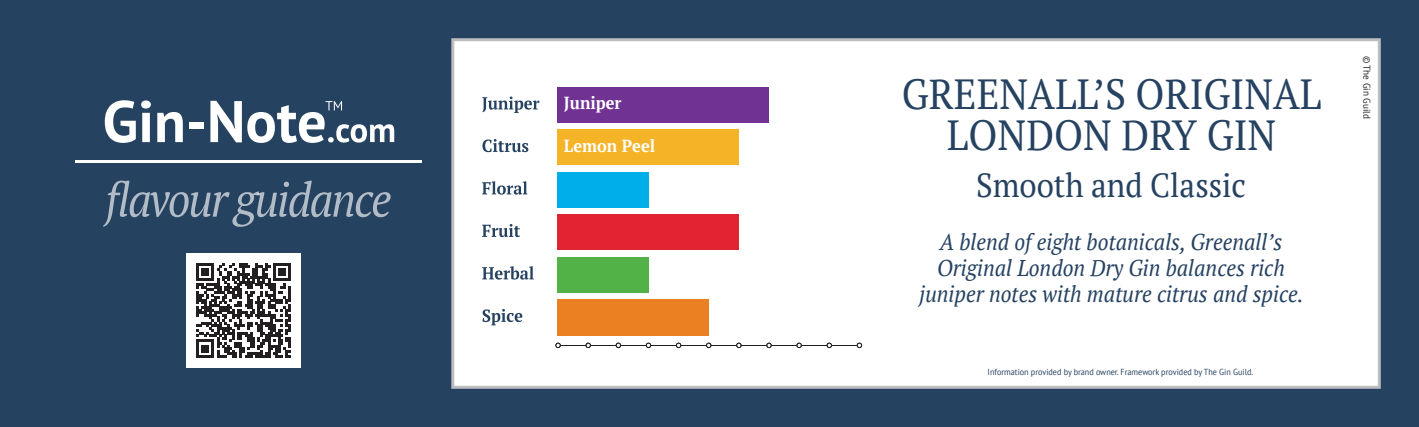
<style>
.page{position:relative;width:1419px;height:427px;background:#fff}
.page>*{position:absolute;margin:0;border:0;box-sizing:border-box;transform-origin:0 0}
.t1{font:42px/40.2px "PT Serif";color:#264261;text-align:center;scale:.94 1}
.t2{font:33.25px "PT Serif";color:#264261;scale:.93 1}
.t3{font:italic 22.75px/26.2px "PT Serif";color:#264261;text-align:center;scale:.93 1}
.t4{font:700 17.5px "PT Serif";color:#fff;scale:.94 1}
.t5{font:9.8px "PT Sans";color:#231f20;scale:.93 1}
.t6{font:8.75px "PT Sans";color:#25405f;scale:.94 1}
</style>
<div class="page">
<div style="left:0;top:0;width:1418px;height:426px;background:#264261"></div>
<div style="left:451px;top:38px;width:930px;height:350px;background:#fff;border:3px solid #bcbdc0"></div>
<svg style="left:103px;top:180px;width:288px;height:47px"></svg>
<svg style="left:105px;top:100px;width:46px;height:43px"></svg>
<svg style="left:157px;top:112px;width:26px;height:30px"></svg>
<div style="left:189px;top:122px;width:15px;height:7px;background:#fff"></div>
<svg style="left:210px;top:101px;width:184px;height:42px"></svg>
<hr style="left:75px;top:160px;width:347px;height:2px;background:#fff">
<div style="left:558px;top:86px;width:211px;height:36px;background:#703394"></div>
<div style="left:558px;top:172px;width:91px;height:36px;background:#00aeea"></div>
<div style="left:558px;top:214px;width:181px;height:36px;background:#e12332"></div>
<div style="left:558px;top:257px;width:91px;height:36px;background:#53b247"></div>
<div style="left:558px;top:129px;width:181px;height:36px;background:#f5b427"></div>
<div style="left:558px;top:299px;width:151px;height:36px;background:#eb8022"></div>
<hr style="left:558px;top:345px;width:302px;height:1px;background:#231f20">
<svg style="left:555px;top:342px;width:6px;height:6px"></svg>
<svg style="left:585px;top:342px;width:6px;height:6px"></svg>
<svg style="left:616px;top:342px;width:5px;height:6px"></svg>
<svg style="left:646px;top:342px;width:5px;height:6px"></svg>
<svg style="left:676px;top:342px;width:5px;height:6px"></svg>
<svg style="left:706px;top:342px;width:5px;height:6px"></svg>
<svg style="left:736px;top:342px;width:5px;height:6px"></svg>
<svg style="left:766px;top:342px;width:6px;height:6px"></svg>
<svg style="left:796px;top:342px;width:6px;height:6px"></svg>
<svg style="left:826px;top:342px;width:6px;height:6px"></svg>
<svg style="left:857px;top:342px;width:5px;height:6px"></svg>
<svg style="left:482px;top:96px;width:57px;height:17px"></svg>
<svg style="left:482px;top:139px;width:46px;height:13px"></svg>
<svg style="left:482px;top:181px;width:45px;height:13px"></svg>
<svg style="left:482px;top:224px;width:38px;height:13px"></svg>
<svg style="left:482px;top:266px;width:52px;height:13px"></svg>
<svg style="left:482px;top:309px;width:40px;height:16px"></svg>
<div style="left:186px;top:253px;width:115px;height:114px;background:#fff"></div>
<svg style="left:196px;top:263px;width:95px;height:94px"></svg>
<p class="t4" style="left:564px;top:92px;width:63px">Juniper</p>
<p class="t4" style="left:564px;top:134px;width:99px">Lemon Peel</p>
<h1 class="t1" style="left:902px;top:74px;width:448px">GREENALL’S ORIGINAL<br>LONDON DRY GIN</h1>
<h2 class="t2" style="left:976px;top:164px;width:292px">Smooth and Classic</h2>
<p class="t3" style="left:919px;top:228px;width:414px">A blend of eight botanicals, Greenall’s<br>Original London Dry Gin balances rich juniper notes with mature citrus and spice.</p>
<p class="t6" style="left:987px;top:366px;width:284px">Information provided by brand owner. Framework provided by The Gin Guild.</p>
<p class="t5" style="left:1373px;top:56px;width:69px;rotate:90deg">© The Gin Guild</p>
</div>
